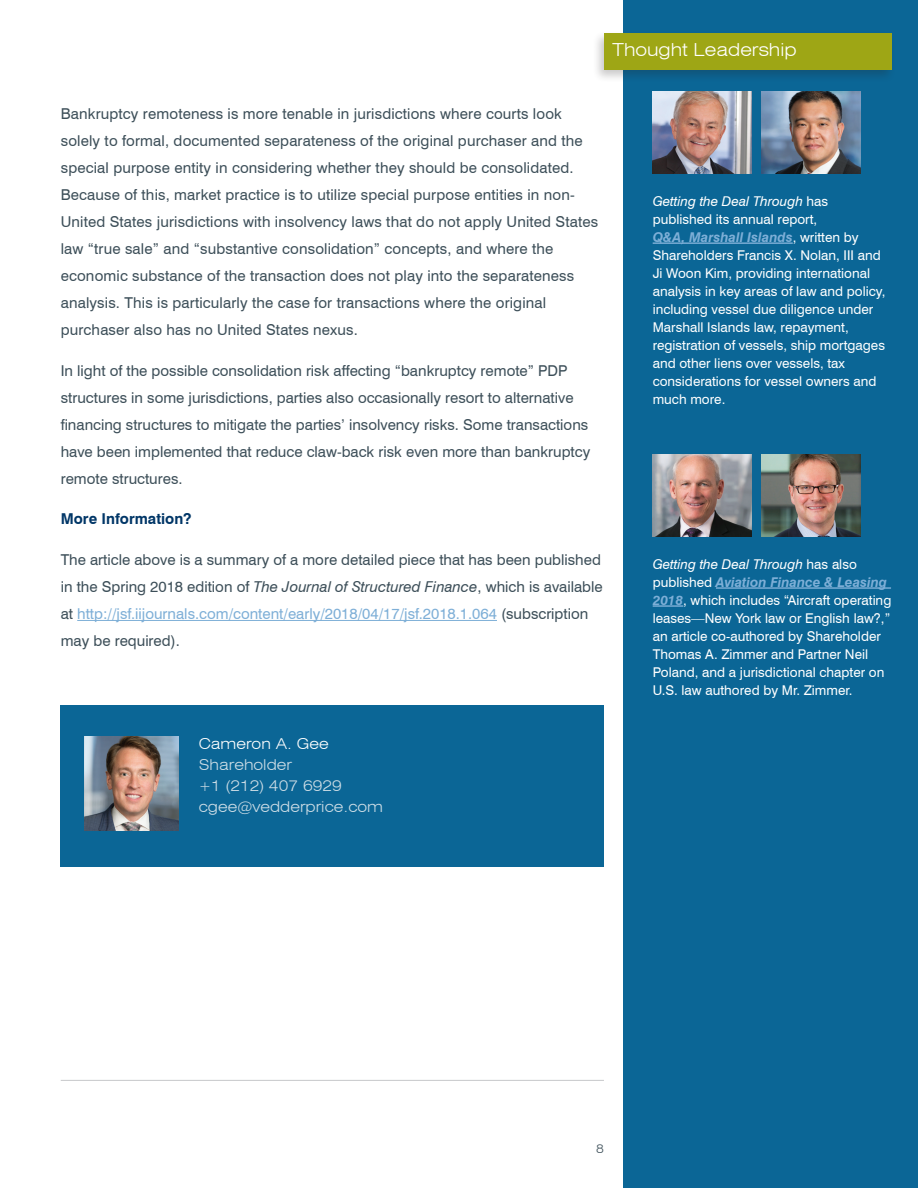
<style>
.page{position:relative;width:918px;height:1188px;background:#fff}
.page>*{position:absolute;margin:0;border:0;box-sizing:border-box;transform-origin:0 0}
.t1{font:300 expanded 18px "Swiss 721 BT";color:#fff}
.t2{font:15px/27px "Swiss 721 BT";letter-spacing:.01em;color:#3d4f59}
.t3{font:300 expanded 15px/21px "Swiss 721 BT";color:#cddde6}
.t4{font:700 15px "Swiss 721 BT";color:#003667}
.t5{font:300 expanded 15px "Swiss 721 BT";color:#fff}
.t6{font:13.5px/18px "Swiss 721 BT";color:#fff}
.t7{font:300 expanded 12px "Swiss 721 BT";color:#3d4f59}
.s1{font-style:italic}
.s2{color:#7eafd7}
.s3{font-weight:700;font-style:italic;color:#7eafd7}
</style>
<div class="page">
<div style="left:623px;top:0;width:295px;height:1188px;background:#0b6696"></div>
<hr style="left:61px;top:1080px;width:543px;height:1px;background:#c7c8ca">
<hr style="left:653px;top:242px;width:140px;height:2px;background:#7eafd7">
<hr style="left:716px;top:587px;width:175px;height:2px;background:#7eafd7">
<hr style="left:653px;top:605px;width:30px;height:2px;background:#7eafd7">
<img style="left:653px;top:92px;width:98px;height:82px">
<img style="left:653px;top:455px;width:98px;height:82px">
<img style="left:762px;top:92px;width:98px;height:82px">
<img style="left:762px;top:455px;width:98px;height:82px">
<div style="left:592px;top:30px;width:304px;height:53px;background:#231f20;opacity:.24"></div>
<div style="left:604px;top:33px;width:287px;height:36px;background:#9ea615"></div>
<hr style="left:77px;top:620px;width:420px;height:1px;background:#7eafd7">
<div style="left:61px;top:705px;width:543px;height:162px;background:#0b6696"></div>
<img style="left:84px;top:736px;width:95px;height:95px">
<p class="t1" style="left:613px;top:39px;width:185px">Thought Leadership</p>
<p class="t2" style="left:61px;top:100px;width:539px">Bankruptcy remoteness is more tenable in jurisdictions where courts look solely to formal, documented separateness of the original purchaser and the special purpose entity in considering whether they should be consolidated.<br>Because of this, market practice is to utilize special purpose entities in non-United States jurisdictions with insolvency laws that do not apply United States law “true sale” and “substantive consolidation” concepts, and where the economic substance of the transaction does not play into the separateness analysis. This is particularly the case for transactions where the original purchaser also has no United States nexus.</p>
<p class="t2" style="left:61px;top:357px;width:531px">In light of the possible consolidation risk affecting “bankruptcy remote” PDP structures in some jurisdictions, parties also occasionally resort to alternative financing structures to mitigate the parties’ insolvency risks. Some transactions have been implemented that reduce claw-back risk even more than bankruptcy remote structures.</p>
<p class="t4" style="left:61px;top:510px;width:132px">More Information?</p>
<p class="t2" style="left:61px;top:546px;width:544px">The article above is a summary of a more detailed piece that has been published in the Spring 2018 edition of <span class="s1">The Journal of Structured Finance</span>, which is available at <span class="s2">http://jsf.iijournals.com/content/early/2018/04/17/jsf.2018.1.064</span> (subscription may be required).</p>
<p class="t5" style="left:199px;top:735px;width:131px">Cameron A. Gee</p>
<p class="t3" style="left:199px;top:754px;width:186px">Shareholder<br>+1 (212) 407 6929 cgee@vedderprice.com</p>
<p class="t6" style="left:653px;top:192px;width:234px"><span class="s1">Getting the Deal Through</span> has published its annual report,<br><span class="s3">Q&amp;A, Marshall Islands</span>, written by Shareholders Francis X. Nolan, III and Ji Woon Kim, providing international analysis in key areas of law and policy, including vessel due diligence under Marshall Islands law, repayment, registration of vessels, ship mortgages and other liens over vessels, tax considerations for vessel owners and much more.</p>
<p class="t6" style="left:653px;top:555px;width:240px"><span class="s1">Getting the Deal Through</span> has also published <span class="s3">Aviation Finance &amp; Leasing 2018</span>, which includes “Aircraft operating leases—New York law or English law?,” an article co-authored by Shareholder Thomas A. Zimmer and Partner Neil Poland, and a jurisdictional chapter on U.S. law authored by Mr. Zimmer.</p>
<p class="t7" style="left:596px;top:1142px;width:9px">8</p>
</div>
